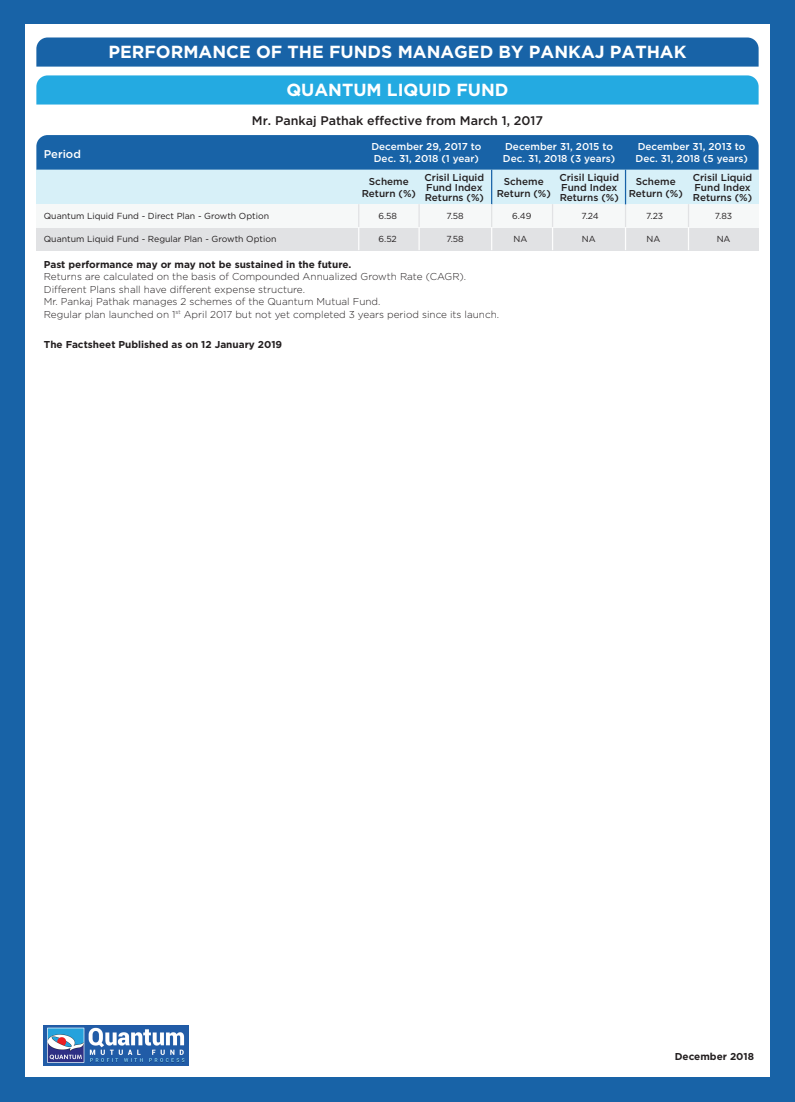
<style>
.page{position:relative;width:795px;height:1102px;background:#fff}
.page>*{position:absolute;margin:0;border:0;box-sizing:border-box;transform-origin:0 0}
.t1{font:700 17.5px/37.9px "Gotham HTF";color:#fff;text-align:center}
.t2{font:500 12.5px "Gotham HTF";color:#231f20}
.t3{font:500 11.25px "Gotham HTF";color:#fff}
.t4{font:300 10px/12.5px "Gotham HTF";color:#231f20}
.t5{font:500 10px/10px "Gotham HTF";color:#231f20;text-align:center}
.t6{font:500 10px/12px "Gotham HTF";color:#fff}
.t7{font:700 10px "Gotham HTF";color:#231f20}
.t8{font:8.75px "Gotham HTF";color:#231f20}
</style>
<div class="page">
<div style="left:0;top:0;width:794px;height:1102px;background:#1863a7"></div>
<div style="left:25px;top:25px;width:744px;height:1052px;background:#fff"></div>
<div style="left:36px;top:204px;width:722px;height:46px;background:#e1e2e4"></div>
<div style="left:36px;top:204px;width:722px;height:23px;background:#f6f8f8"></div>
<div style="left:36px;top:38px;width:722px;height:29px;background:#1863a7"></div>
<svg style="left:36px;top:75px;width:722px;height:30px;background:#2bace1"></svg>
<div style="left:36px;top:170px;width:722px;height:34px;background:#d7f0f8"></div>
<div style="left:36px;top:135px;width:722px;height:35px;background:#1863a7"></div>
<hr style="left:491px;top:170px;width:1px;height:34px;background:#1762a7">
<svg style="left:358px;top:204px;width:1px;height:46px"></svg>
<svg style="left:418px;top:205px;width:1px;height:45px"></svg>
<svg style="left:491px;top:204px;width:1px;height:46px"></svg>
<hr style="left:551px;top:204px;width:2px;height:23px;background:#e1e2e4">
<hr style="left:551px;top:227px;width:2px;height:23px;background:#fdfdfd">
<hr style="left:624px;top:204px;width:2px;height:23px;background:#e1e2e4">
<hr style="left:624px;top:227px;width:2px;height:23px;background:#fdfdfd">
<hr style="left:687px;top:204px;width:2px;height:23px;background:#e1e2e4">
<hr style="left:687px;top:227px;width:2px;height:23px;background:#fdfdfd">
<hr style="left:624px;top:170px;width:2px;height:34px;background:#1762a7">
<img style="left:44px;top:1025px;width:144px;height:40px">
<p class="t3" style="left:44px;top:148px;width:39px">Period</p>
<h1 class="t1" style="left:108px;top:32px;width:579px">PERFORMANCE OF THE FUNDS MANAGED BY PANKAJ PATHAK<br>QUANTUM LIQUID FUND</h1>
<p class="t2" style="left:252px;top:113px;width:292px">Mr. Pankaj Pathak effective from March 1, 2017</p>
<p class="t6" style="left:371px;top:140px;width:111px">December 29, 2017 to<br>Dec. 31, 2018 (1 year)</p>
<p class="t6" style="left:502px;top:140px;width:114px">December 31, 2015 to<br>Dec. 31, 2018 (3 years)</p>
<p class="t6" style="left:635px;top:140px;width:114px">December 31, 2013 to<br>Dec. 31, 2018 (5 years)</p>
<p class="t5" style="left:361px;top:175px;width:56px;line-height:12px">Scheme<br>Return (%)</p>
<p class="t5" style="left:424px;top:172px;width:61px;text-align:left">Crisil Liquid<br>Fund Index<br>Returns (%)</p>
<p class="t5" style="left:496px;top:175px;width:56px;line-height:12px">Scheme<br>Return (%)</p>
<p class="t5" style="left:559px;top:172px;width:61px;text-align:left">Crisil Liquid<br>Fund Index<br>Returns (%)</p>
<p class="t5" style="left:628px;top:175px;width:56px;line-height:12px">Scheme<br>Return (%)</p>
<p class="t5" style="left:692px;top:172px;width:61px;text-align:left">Crisil Liquid<br>Fund Index<br>Returns (%)</p>
<p class="t8" style="left:44px;top:212px;width:227px">Quantum Liquid Fund - Direct Plan - Growth Option</p>
<p class="t8" style="left:378px;top:212px;width:20px">6.58</p>
<p class="t8" style="left:446px;top:212px;width:19px">7.58</p>
<p class="t8" style="left:512px;top:212px;width:21px">6.49</p>
<p class="t8" style="left:581px;top:212px;width:19px">7.24</p>
<p class="t8" style="left:646px;top:212px;width:19px">7.23</p>
<p class="t8" style="left:714px;top:212px;width:19px">7.83</p>
<p class="t8" style="left:44px;top:235px;width:234px">Quantum Liquid Fund - Regular Plan - Growth Option</p>
<p class="t8" style="left:378px;top:235px;width:20px">6.52</p>
<p class="t8" style="left:446px;top:235px;width:19px">7.58</p>
<p class="t8" style="left:513px;top:235px;width:15px">NA</p>
<p class="t8" style="left:581px;top:235px;width:15px">NA</p>
<p class="t8" style="left:646px;top:235px;width:15px">NA</p>
<p class="t8" style="left:716px;top:235px;width:15px">NA</p>
<p class="t7" style="left:44px;top:258px;width:309px">Past performance may or may not be sustained in the future.</p>
<p class="t4" style="left:44px;top:270px;width:456px">Returns are calculated on the basis of Compounded Annualized Growth Rate (CAGR).<br>Different Plans shall have different expense structure.<br>Mr. Pankaj Pathak manages 2 schemes of the Quantum Mutual Fund.<br>Regular plan launched on 1<sup>st</sup> April 2017 but not yet completed 3 years period since its launch.</p>
<p class="t7" style="left:44px;top:339px;width:240px">The Factsheet Published as on 12 January 2019</p>
<p class="t7" style="left:674px;top:1051px;width:81px">December 2018</p>
</div>
